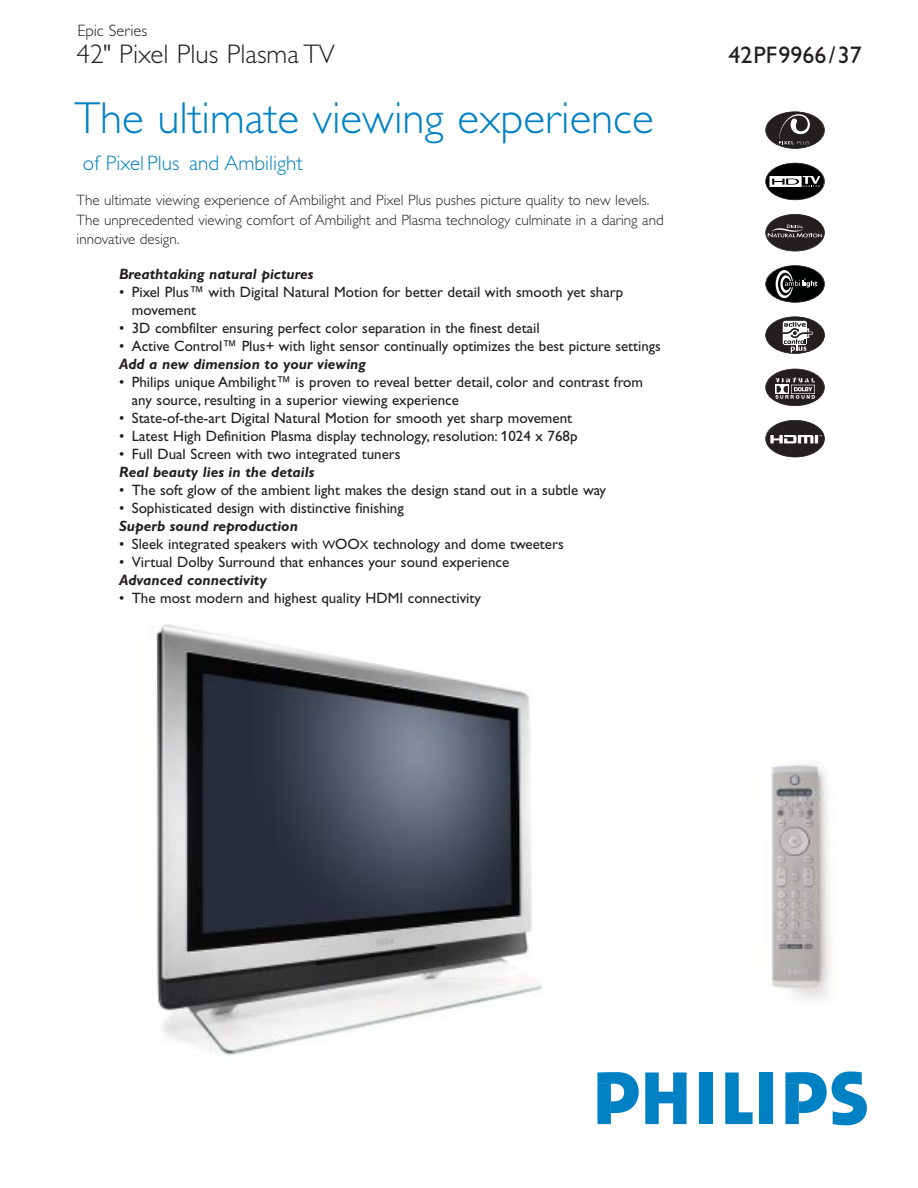
<style>
.page{position:relative;width:918px;height:1188px;background:#fff}
.page>*{position:absolute;margin:0;border:0;box-sizing:border-box;transform-origin:0 0}
.t1{font:300 45px "Gill Alt One";color:#0081c4}
.t2{font:300 27px "Gill Alt One";color:#231f1f}
.t3{font:24px "Gill Alt One";color:#231f1f}
.t4{font:300 21px "Gill Alt One";color:#0081c4}
.t5{font:300 16.5px "Gill Alt One";color:#231f1f}
.t6{font:15px/18px "Gill Alt One";color:#231f1f}
.t7{font:300 15px/19.5px "Gill Alt One";color:#231f1f}
.t8{font:italic 700 15px "Gill Alt One";color:#231f1f}
.s1{font-size:12.3px}
</style>
<div class="page">
<img style="left:156px;top:624px;width:387px;height:432px">
<svg style="left:597px;top:1071px;width:270px;height:55px"></svg>
<div style="left:597px;top:1084px;width:14px;height:40px;background:#0081c4"></div>
<div style="left:766px;top:112px;width:58px;height:36px;background:#231f1f;border-radius:50%"></div>
<svg style="left:779px;top:114px;width:31px;height:30px"></svg>
<div style="left:765px;top:111px;width:60px;height:38px;border:2px solid #231f1f;border-radius:50%"></div>
<div style="left:766px;top:163px;width:58px;height:37px;background:#000;border-radius:50%"></div>
<svg style="left:770px;top:176px;width:50px;height:11px"></svg>
<div style="left:765px;top:163px;width:60px;height:37px;border:2px solid #231f1f;border-radius:50%"></div>
<svg style="left:766px;top:214px;width:58px;height:37px"></svg>
<div style="left:765px;top:214px;width:60px;height:37px;border:2px solid #231f1f;border-radius:50%"></div>
<svg style="left:768px;top:268px;width:54px;height:32px;background:#3f4140"></svg>
<div style="left:765px;top:265px;width:60px;height:38px;border:2px solid #231f1f;border-radius:50%"></div>
<svg style="left:768px;top:319px;width:57px;height:34px"></svg>
<div style="left:765px;top:316px;width:60px;height:38px;border:2px solid #231f1f;border-radius:50%"></div>
<svg style="left:766px;top:369px;width:58px;height:37px"></svg>
<div style="left:765px;top:369px;width:60px;height:37px;border:2px solid #231f1f;border-radius:50%"></div>
<svg style="left:766px;top:420px;width:59px;height:37px"></svg>
<div style="left:765px;top:420px;width:60px;height:37px;border:2px solid #231f1f;border-radius:50%"></div>
<img style="left:771px;top:764px;width:60px;height:236px">
<p class="t5" style="left:77px;top:24px;width:71px">Epic Series</p>
<h2 class="t2" style="left:77px;top:44px;width:260px">42" Pixel Plus Plasma TV</h2>
<h3 class="t3" style="left:728px;top:46px;width:135px">42PF9966/37</h3>
<h1 class="t1" style="left:74px;top:101px;width:581px">The ultimate viewing experience</h1>
<h3 class="t4" style="left:83px;top:156px;width:221px">of Pixel Plus and Ambilight</h3>
<p class="t7" style="left:77px;top:192px;width:589px">The ultimate viewing experience of Ambilight and Pixel Plus pushes picture quality to new levels.<br>The unprecedented viewing comfort of Ambilight and Plasma technology culminate in a daring and innovative design.</p>
<p class="t8" style="left:119px;top:268px;width:196px">Breathtaking natural pictures</p>
<p class="t6" style="left:132px;top:285px;width:493px;text-indent:-13px">• Pixel Plus™ with Digital Natural Motion for better detail with smooth yet sharp movement</p>
<p class="t6" style="left:119px;top:321px;width:422px">• 3D combfilter ensuring perfect color separation in the finest detail</p>
<p class="t6" style="left:119px;top:339px;width:543px">• Active Control™ Plus+ with light sensor continually optimizes the best picture settings</p>
<p class="t8" style="left:119px;top:358px;width:248px">Add a new dimension to your viewing</p>
<p class="t6" style="left:132px;top:375px;width:513px;text-indent:-13px">• Philips unique Ambilight™ is proven to reveal better detail, color and contrast from any source, resulting in a superior viewing experience</p>
<p class="t6" style="left:119px;top:411px;width:455px">• State-of-the-art Digital Natural Motion for smooth yet sharp movement</p>
<p class="t6" style="left:119px;top:429px;width:460px">• Latest High Definition Plasma display technology, resolution: 1024 x 768p</p>
<p class="t6" style="left:119px;top:447px;width:283px">• Full Dual Screen with two integrated tuners</p>
<p class="t8" style="left:119px;top:466px;width:197px">Real beauty lies in the details</p>
<p class="t6" style="left:119px;top:483px;width:489px">• The soft glow of the ambient light makes the design stand out in a subtle way</p>
<p class="t6" style="left:119px;top:501px;width:286px">• Sophisticated design with distinctive finishing</p>
<p class="t8" style="left:119px;top:520px;width:180px">Superb sound reproduction</p>
<p class="t6" style="left:119px;top:537px;width:446px">• Sleek integrated speakers with <span class="s1">W</span>OO<span class="s1">X</span> technology and dome tweeters</p>
<p class="t6" style="left:119px;top:555px;width:392px">• Virtual Dolby Surround that enhances your sound experience</p>
<p class="t8" style="left:119px;top:574px;width:149px">Advanced connectivity</p>
<p class="t6" style="left:119px;top:591px;width:364px">• The most modern and highest quality HDMI connectivity</p>
</div>
